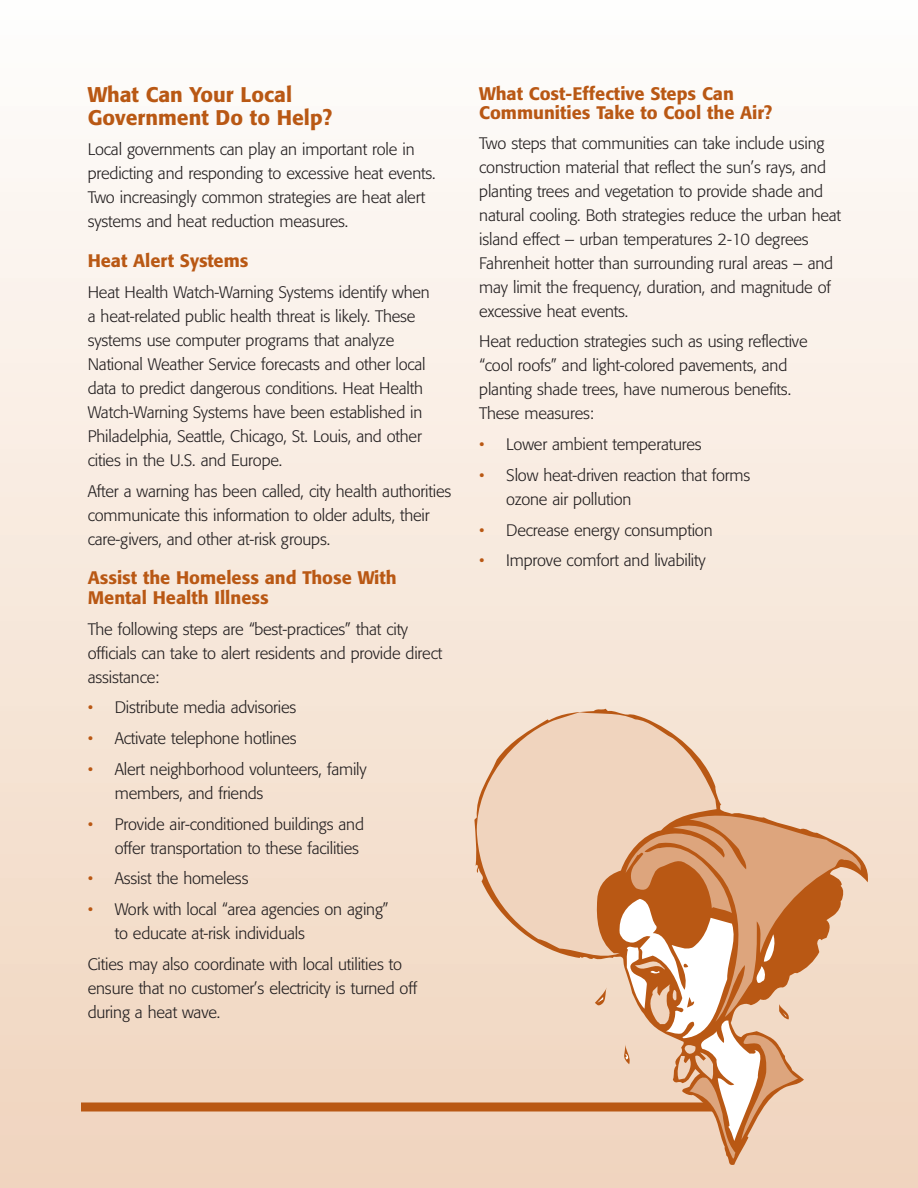
<style>
.page{position:relative;width:918px;height:1188px;background:#fff}
.page>*{position:absolute;margin:0;border:0;box-sizing:border-box;transform-origin:0 0}
.t1{font:500 21px/22.5px "Formata";color:#b95814}
.t2{font:500 18px/19.5px "Formata";color:#b95814}
.t3{font:300 16.5px/24px "Formata";letter-spacing:-.01em;color:#231f20}
.s1{color:#b95915}
.s2{color:#b95814}
</style>
<div class="page">
<div style="left:0;top:0;width:918px;height:1188px;background:linear-gradient(to bottom,#fefdfc,#f0d4bd)"></div>
<div style="left:81px;top:1102px;width:644px;height:10px;background:#b95814"></div>
<svg style="left:474px;top:708px;width:397px;height:459px;background:#f0d7c3"></svg>
<svg style="left:477px;top:712px;width:240px;height:249px;background:#ecccb3"></svg>
<svg style="left:626px;top:808px;width:235px;height:214px;background:#dba47d"></svg>
<svg style="left:595px;top:987px;width:12px;height:19px"></svg>
<svg style="left:618px;top:899px;width:180px;height:260px"></svg>
<h3 class="t1" style="left:88px;top:83px;width:246px">What Can Your Local<br>Government Do to Help?</h3>
<p class="t3" style="left:88px;top:138px;width:349px">Local governments can play an important role in predicting and responding to excessive heat events.<br>Two increasingly common strategies are heat alert systems and heat reduction measures.</p>
<p class="t2" style="left:88px;top:251px;width:162px"><span class="s1">H</span>eat Alert Systems</p>
<p class="t3" style="left:88px;top:280px;width:344px">Heat Health Watch-Warning Systems identify when a heat-related public health threat is likely. These systems use computer programs that analyze National Weather Service forecasts and other local data to predict dangerous conditions. Heat Health Watch-Warning Systems have been established in Philadelphia, Seattle, Chicago, St. Louis, and other cities in the U.S. and Europe.</p>
<p class="t3" style="left:88px;top:479px;width:365px">After a warning has been called, city health authorities communicate this information to older adults, their care-givers, and other at-risk groups.</p>
<p class="t2" style="left:88px;top:568px;width:310px">Assist the Homeless and Those With<br>Mental Health Illness</p>
<p class="t3" style="left:88px;top:617px;width:356px">The following steps are “best-practices” that city officials can take to alert residents and provide direct assistance:</p>
<p class="t3" style="left:88px;top:696px;width:210px"><span class="s2">•</span> Distribute media advisories</p>
<p class="t3" style="left:88px;top:727px;width:211px"><span class="s2">•</span> Activate telephone hotlines</p>
<p class="t3" style="left:115px;top:757px;width:254px;text-indent:-27px"><span class="s2">•</span> Alert neighborhood volunteers, family members, and friends</p>
<p class="t3" style="left:88px;top:812px;width:278px;text-align:right"><span class="s2">•</span> Provide air-conditioned buildings and offer transportation to these facilities</p>
<p class="t3" style="left:88px;top:867px;width:162px"><span class="s2">•</span> Assist the homeless</p>
<p class="t3" style="left:88px;top:898px;width:302px"><span class="s2">•</span> Work with local “area agencies on aging”</p>
<p class="t3" style="left:88px;top:918px;width:316px;line-height:30.8px;text-indent:27px">to educate at-risk individuals<br>Cities may also coordinate with local utilities to</p>
<p class="t3" style="left:88px;top:976px;width:331px">ensure that no customer’s electricity is turned off during a heat wave.</p>
<p class="t2" style="left:479px;top:84px;width:295px">What Cost-Effective Steps Can<br>Communities Take to Cool the Air?</p>
<p class="t3" style="left:479px;top:131px;width:363px">Two steps that communities can take include using construction material that reflect the sun’s rays, and planting trees and vegetation to provide shade and natural cooling. Both strategies reduce the urban heat island effect – urban temperatures 2-10 degrees Fahrenheit hotter than surrounding rural areas – and may limit the frequency, duration, and magnitude of excessive heat events.</p>
<p class="t3" style="left:479px;top:330px;width:330px">Heat reduction strategies such as using reflective “cool roofs” and light-colored pavements, and planting shade trees, have numerous benefits.<br>These measures:</p>
<p class="t3" style="left:479px;top:433px;width:224px"><span class="s2">•</span> Lower ambient temperatures</p>
<p class="t3" style="left:506px;top:463px;width:246px;text-indent:-27px"><span class="s2">•</span> Slow heat-driven reaction that forms ozone air pollution</p>
<p class="t3" style="left:479px;top:518px;width:235px"><span class="s2">•</span> Decrease energy consumption</p>
<p class="t3" style="left:479px;top:549px;width:228px"><span class="s2">•</span> Improve comfort and livability</p>
</div>
